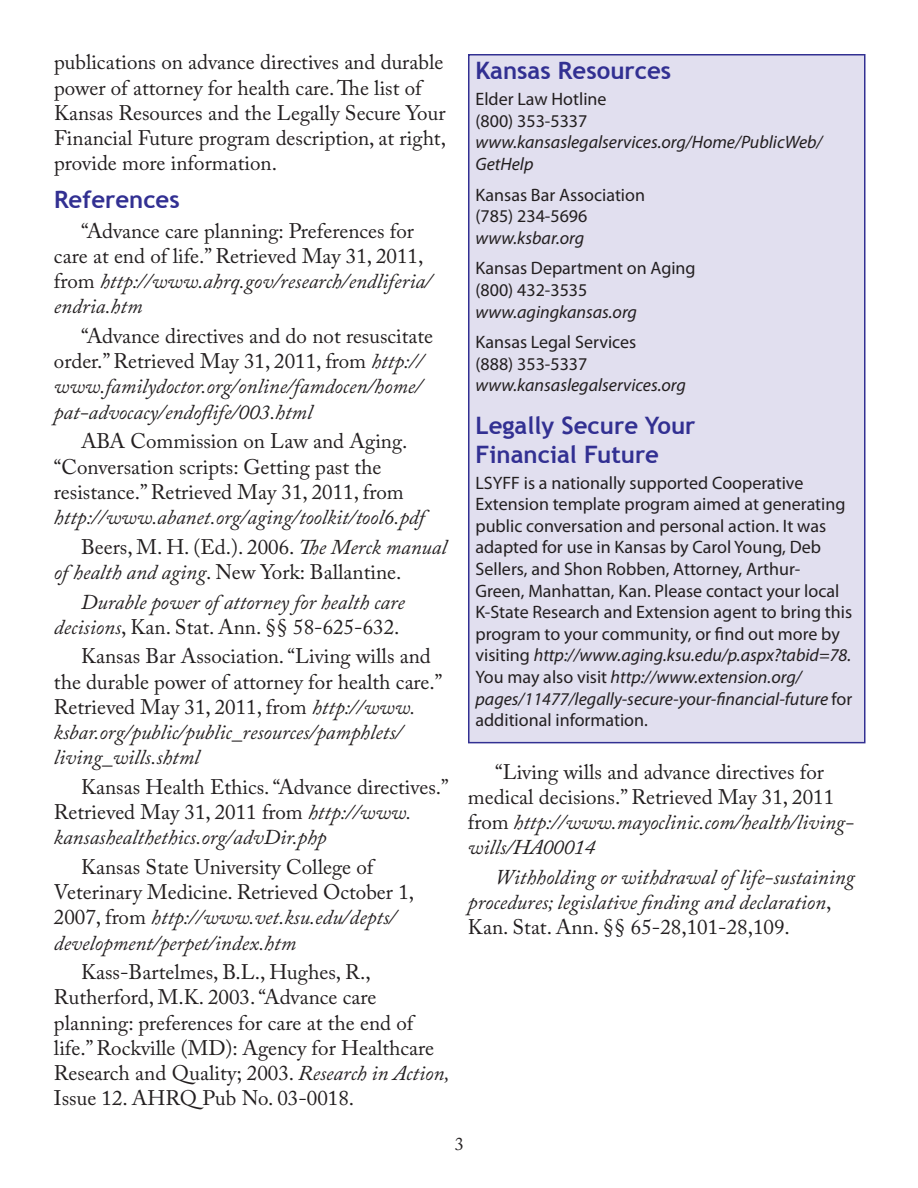
<style>
.page{position:relative;width:918px;height:1188px;background:#fff}
.page>*{position:absolute;margin:0;border:0;box-sizing:border-box;transform-origin:0 0}
.subhead2{font:700 24px/28.8px "Trebuchet MS";color:#323092}
.body_text{font:21px/25.2px "Adobe Caslon Pro";color:#231f20}
.body_text-2{font:italic 21px/25.2px "Adobe Caslon Pro";color:#231f20}
.sidebar_text{font:18px/21.6px "Myriad Pro";color:#231f20}
.sidebar_text-2{font:italic 18px/21.6px "Myriad Pro";color:#231f20}
.t1{font:18px "Adobe Caslon Pro";color:#231f20}
.s1{font-style:italic}
.s2{font-style:normal}
</style>
<div class="page">
<div style="left:469px;top:55px;width:396px;height:688px;background:#e1dfef"></div>
<div style="left:468px;top:54px;width:398px;height:689px;border:2px solid #323092"></div>
<p class="body_text" style="left:54px;top:50px;width:394px">publications on advance directives and durable power of attorney for health care. The list of Kansas Resources and the Legally Secure Your Financial Future program description, at right, provide more information.</p>
<p class="subhead2" style="left:54px;top:185px;width:127px">References</p>
<p class="body_text" style="left:54px;top:218px;width:379px;text-indent:27px">“Advance care planning: Preferences for care at end of life.” Retrieved May 31, 2011, from <span class="s1">http://www.ahrq.gov/research/endliferia/ endria.htm</span></p>
<p class="body_text-2" style="left:54px;top:323px;width:381px;text-indent:27px"><span class="s2">“Advance directives and do not resuscitate order.” Retrieved May 31, 2011, from</span> http:// www.familydoctor.org/online/famdocen/home/ pat-advocacy/endoflife/003.html</p>
<p class="body_text" style="left:54px;top:428px;width:372px;text-indent:27px">ABA Commission on Law and Aging. “Conversation scripts: Getting past the resistance.” Retrieved May 31, 2011, from <span class="s1">http://www.abanet.org/aging/toolkit/tool6.pdf</span></p>
<p class="body_text" style="left:54px;top:534px;width:394px;text-indent:27px">Beers, M. H. (Ed.). 2006. <span class="s1">The Merck manual of health and aging</span>. New York: Ballantine.</p>
<p class="body_text-2" style="left:54px;top:589px;width:352px;text-align:right">Durable power of attorney for health care decisions<span class="s2">, Kan. Stat. Ann. §§ 58-625-632.</span></p>
<p class="body_text" style="left:54px;top:644px;width:390px;text-indent:27px">Kansas Bar Association. “Living wills and the durable power of attorney for health care.” Retrieved May 31, 2011, from <span class="s1">http://www. ksbar.org/public/public_resources/pamphlets/ living_wills.shtml</span></p>
<p class="body_text" style="left:54px;top:774px;width:396px;text-indent:27px">Kansas Health Ethics. “Advance directives.”<br>Retrieved May 31, 2011 from <span class="s1">http://www. kansashealthethics.org/advDir.php</span></p>
<p class="body_text" style="left:54px;top:854px;width:362px;text-indent:27px">Kansas State University College of Veterinary Medicine. Retrieved October 1, 2007, from <span class="s1">http://www.vet.ksu.edu/depts/ development/perpet/index.htm</span></p>
<p class="body_text" style="left:54px;top:959px;width:397px;text-indent:27px">Kass-Bartelmes, B.L., Hughes, R., Rutherford, M.K. 2003. “Advance care planning: preferences for care at the end of life.” Rockville (MD): Agency for Healthcare Research and Quality; 2003. <span class="s1">Research in Action, </span>Issue 12. AHRQ Pub No. 03-0018.</p>
<p class="subhead2" style="left:476px;top:56px;width:197px">Kansas Resources</p>
<p class="sidebar_text-2" style="left:476px;top:88px;width:349px"><span class="s2">Elder Law Hotline<br>(800) 353-5337 </span>www.kansaslegalservices.org/Home/PublicWeb/<br>GetHelp</p>
<p class="sidebar_text" style="left:476px;top:184px;width:171px">Kansas Bar Association (785) 234-5696 <span class="s1">www.ksbar.org</span></p>
<p class="sidebar_text" style="left:476px;top:257px;width:222px">Kansas Department on Aging (800) 432-3535 <span class="s1">www.agingkansas.org</span></p>
<p class="sidebar_text" style="left:476px;top:331px;width:212px">Kansas Legal Services<br>(888) 353-5337 <span class="s1">www.kansaslegalservices.org</span></p>
<p class="subhead2" style="left:476px;top:411px;width:221px">Legally Secure Your<br>Financial Future</p>
<p class="sidebar_text" style="left:476px;top:472px;width:378px">LSYFF is a nationally supported Cooperative Extension template program aimed at generating public conversation and personal action. It was adapted for use in Kansas by Carol Young, Deb Sellers, and Shon Robben, Attorney, Arthur-Green, Manhattan, Kan. Please contact your local K-State Research and Extension agent to bring this program to your community, or find out more by visiting <span class="s1">http://www.aging.ksu.edu/p.aspx?tabid=78.<br></span>You may also visit <span class="s1">http://www.extension.org/ pages/11477/legally-secure-your-financial-future</span> for additional information.</p>
<p class="body_text" style="left:468px;top:759px;width:387px;text-indent:27px">“Living wills and advance directives for medical decisions.” Retrieved May 31, 2011 from <span class="s1">http://www.mayoclinic.com/health/living&shy;wills/HA00014</span></p>
<p class="body_text-2" style="left:468px;top:864px;width:388px;text-indent:27px">Withholding or withdrawal of life-sustaining procedures; legislative finding and declaration<span class="s2">,<br>Kan. Stat. Ann. §§ 65-28,101-28,109.</span></p>
<p class="t1" style="left:455px;top:1133px;width:10px">3</p>
</div>
